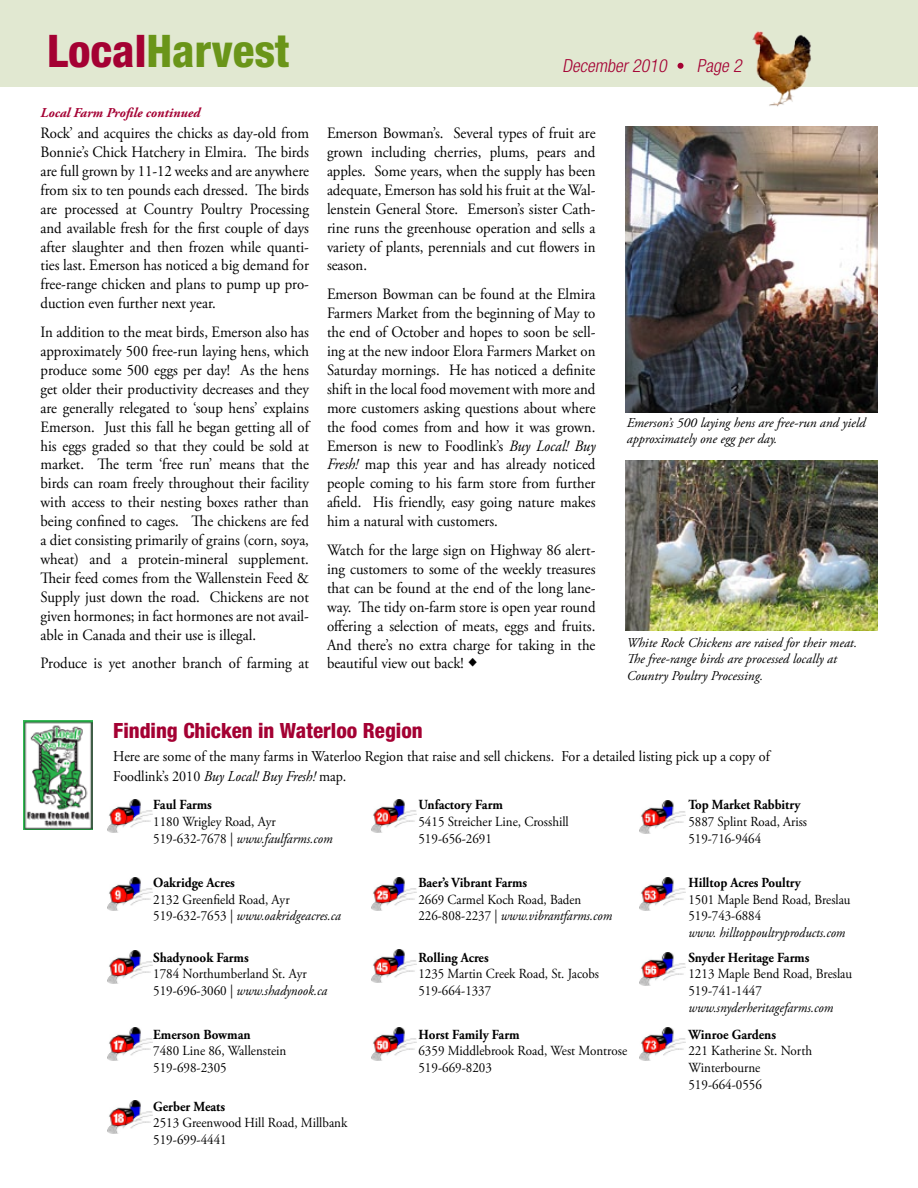
<style>
.page{position:relative;width:918px;height:1188px;background:#fff}
.page>*{position:absolute;margin:0;border:0;box-sizing:border-box;transform-origin:0 0}
.t1{font:800 condensed 45px "Helvetica Neue LT Std";color:#6a9519}
.t2{font:800 condensed 21px "Helvetica Neue LT Std";color:#a40133}
.t3{font:italic 300 condensed 18px "Helvetica Neue LT Std";color:#a40133}
.t4{font:15.75px/18.9px "Adobe Garamond Pro";color:#000;text-align:justify;scale:.94 1}
.t5{font:15px/19.5px "Adobe Garamond Pro";color:#000;scale:.94 1}
.t6{font:13.8px/16.6px "Adobe Garamond Pro";color:#000;scale:.94 1}
.t7{font:13.8px/16.6px "Adobe Garamond Pro";color:#000;scale:.93 1}
.t8{font:700 13.8px "Adobe Garamond Pro";color:#000;scale:.94 1}
.t9{font:700 13.8px "Adobe Garamond Pro";color:#000;scale:.93 1}
.t10{font:italic 13.8px "Adobe Garamond Pro";color:#000;scale:.93 1}
.t11{font:italic 13.8px "Adobe Garamond Pro";color:#000;scale:.94 1}
.t12{font:italic 13.5px/16.2px "Adobe Garamond Pro";color:#000}
.t13{font:italic 700 13.5px "Adobe Garamond Pro";color:#a40133}
.s1{color:#a40133}
.s2{font-style:italic}
</style>
<div class="page">
<div style="left:0;top:0;width:918px;height:87px;background:#e1e8d1"></div>
<svg style="left:678px;top:63px;width:6px;height:6px"></svg>
<img style="left:625px;top:460px;width:253px;height:170px">
<img style="left:625px;top:126px;width:253px;height:286px">
<img style="left:752px;top:31px;width:59px;height:76px">
<img style="left:23px;top:721px;width:70px;height:109px">
<img style="left:107px;top:799px;width:46px;height:33px">
<img style="left:107px;top:877px;width:46px;height:33px">
<img style="left:107px;top:951px;width:46px;height:33px">
<img style="left:107px;top:1027px;width:46px;height:33px">
<img style="left:371px;top:799px;width:46px;height:33px">
<img style="left:371px;top:877px;width:46px;height:33px">
<img style="left:371px;top:949px;width:46px;height:33px">
<img style="left:371px;top:1027px;width:46px;height:33px">
<img style="left:640px;top:801px;width:45px;height:33px">
<img style="left:640px;top:877px;width:45px;height:33px">
<img style="left:640px;top:952px;width:45px;height:33px">
<img style="left:640px;top:1027px;width:45px;height:33px">
<img style="left:107px;top:1101px;width:46px;height:33px">
<h1 class="t1" style="left:47px;top:23px;width:244px"><span class="s1">Local</span>Harvest</h1>
<p class="t13" style="left:40px;top:105px;width:161px">Local Farm Profile continued</p>
<p class="t4" style="left:40px;top:124px;width:287px">Rock’ and acquires the chicks as day-old from Bonnie’s Chick Hatchery in Elmira. The birds are full grown by 11-12 weeks and are anywhere from six to ten pounds each dressed. The birds are processed at Country Poultry Processing and available fresh for the first couple of days after slaughter and then frozen while quanti&shy;ties last. Emerson has noticed a big demand for free-range chicken and plans to pump up pro&shy;duction even further next year.</p>
<p class="t4" style="left:40px;top:323px;width:287px">In addition to the meat birds, Emerson also has approximately 500 free-run laying hens, which produce some 500 eggs per day! As the hens get older their productivity decreases and they are generally relegated to ‘soup hens’ explains Emerson. Just this fall he began getting all of his eggs graded so that they could be sold at market. The term ‘free run’ means that the birds can roam freely throughout their facility with access to their nesting boxes rather than being confined to cages. The chickens are fed a diet consisting primarily of grains (corn, soya, wheat) and a protein-mineral supplement.<br>Their feed comes from the Wallenstein Feed &amp; Supply just down the road. Chickens are not given hormones; in fact hormones are not avail&shy;able in Canada and their use is illegal.</p>
<p class="t4" style="left:40px;top:655px;width:287px">Produce is yet another branch of farming at</p>
<p class="t3" style="left:562px;top:56px;width:109px">December2010</p>
<p class="t3" style="left:697px;top:56px;width:50px">Page 2</p>
<p class="t4" style="left:327px;top:124px;width:287px">Emerson Bowman’s. Several types of fruit are grown including cherries, plums, pears and apples. Some years, when the supply has been adequate, Emerson has sold his fruit at the Wal&shy;lenstein General Store. Emerson’s sister Cath&shy;rine runs the greenhouse operation and sells a variety of plants, perennials and cut flowers in season.</p>
<p class="t4" style="left:327px;top:285px;width:287px">Emerson Bowman can be found at the Elmira Farmers Market from the beginning of May to the end of October and hopes to soon be sell&shy;ing at the new indoor Elora Farmers Market on Saturday mornings. He has noticed a definite shift in the local food movement with more and more customers asking questions about where the food comes from and how it was grown.<br>Emerson is new to Foodlink’s <span class="s2">Buy Local! Buy Fresh!</span> map this year and has already noticed people coming to his farm store from further afield. His friendly, easy going nature makes him a natural with customers.</p>
<p class="t4" style="left:327px;top:541px;width:287px">Watch for the large sign on Highway 86 alert&shy;ing customers to some of the weekly treasures that can be found at the end of the long lane&shy;way. The tidy on-farm store is open year round offering a selection of meats, eggs and fruits.<br>And there’s no extra charge for taking in the beautiful view out back!</p>
<p class="t12" style="left:627px;top:415px;width:240px">Emerson’s 500 laying hens are free-run and yield approximately one egg per day.</p>
<p class="t12" style="left:627px;top:635px;width:232px">White Rock Chickens are raised for their meat.<br>The free-range birds are processed locally at<br>Country Poultry Processing.</p>
<h2 class="t2" style="left:113px;top:718px;width:311px">Finding Chicken in Waterloo Region</h2>
<p class="t5" style="left:113px;top:747px;width:700px">Here are some of the many farms in Waterloo Region that raise and sell chickens. For a detailed listing pick up a copy of<br>Foodlink’s 2010 <span class="s2">Buy Local! Buy Fresh!</span> map.</p>
<p class="t8" style="left:153px;top:797px;width:64px">Faul Farms</p>
<p class="t6" style="left:153px;top:814px;width:192px">1180 Wrigley Road, Ayr<br>519-632-7678 | <span class="s2">www.faulfarms.com</span></p>
<p class="t8" style="left:418px;top:797px;width:91px">Unfactory Farm</p>
<p class="t6" style="left:418px;top:814px;width:162px">5415 Streicher Line, Crosshill<br>519-656-2691</p>
<p class="t9" style="left:688px;top:797px;width:122px">Top Market Rabbitry</p>
<p class="t7" style="left:688px;top:814px;width:129px">5887 Splint Road, Ariss<br>519-716-9464</p>
<p class="t8" style="left:153px;top:875px;width:88px">Oakridge Acres</p>
<p class="t6" style="left:153px;top:892px;width:201px">2132 Greenfield Road, Ayr<br>519-632-7653 | <span class="s2">www.oakridgeacres.ca</span></p>
<p class="t8" style="left:153px;top:949px;width:103px">Shadynook Farms</p>
<p class="t6" style="left:153px;top:966px;width:187px">1784 Northumberland St. Ayr<br>519-696-3060 | <span class="s2">www.shadynook.ca</span></p>
<p class="t8" style="left:153px;top:1026px;width:105px">Emerson Bowman</p>
<p class="t6" style="left:153px;top:1043px;width:143px">7480 Line 86, Wallenstein<br>519-698-2305</p>
<p class="t8" style="left:153px;top:1098px;width:78px">Gerber Meats</p>
<p class="t6" style="left:153px;top:1115px;width:208px">2513 Greenwood Hill Road, Millbank<br>519-699-4441</p>
<p class="t9" style="left:418px;top:875px;width:118px">Baer’s Vibrant Farms</p>
<p class="t7" style="left:418px;top:892px;width:210px">2669 Carmel Koch Road, Baden<br>226-808-2237 | <span class="s2">www.vibrantfarms.com</span></p>
<p class="t9" style="left:418px;top:949px;width:77px">Rolling Acres</p>
<p class="t7" style="left:418px;top:966px;width:196px">1235 Martin Creek Road, St. Jacobs<br>519-664-1337</p>
<p class="t8" style="left:418px;top:1026px;width:109px">Horst Family Farm</p>
<p class="t6" style="left:418px;top:1043px;width:224px">6359 Middlebrook Road, West Montrose<br>519-669-8203</p>
<p class="t9" style="left:688px;top:875px;width:123px">Hilltop Acres Poultry</p>
<p class="t7" style="left:688px;top:892px;width:176px">1501 Maple Bend Road, Breslau<br>519-743-6884</p>
<p class="t10" style="left:688px;top:924px;width:170px">www. hilltoppoultryproducts.com</p>
<p class="t8" style="left:688px;top:949px;width:130px">Snyder Heritage Farms</p>
<p class="t6" style="left:688px;top:966px;width:176px">1213 Maple Bend Road, Breslau<br>519-741-1447</p>
<p class="t11" style="left:688px;top:999px;width:156px">www.snyderheritagefarms.com</p>
<p class="t8" style="left:688px;top:1026px;width:95px">Winroe Gardens</p>
<p class="t6" style="left:688px;top:1043px;width:133px">221 Katherine St. North<br>Winterbourne<br>519-664-0556</p>
</div>
